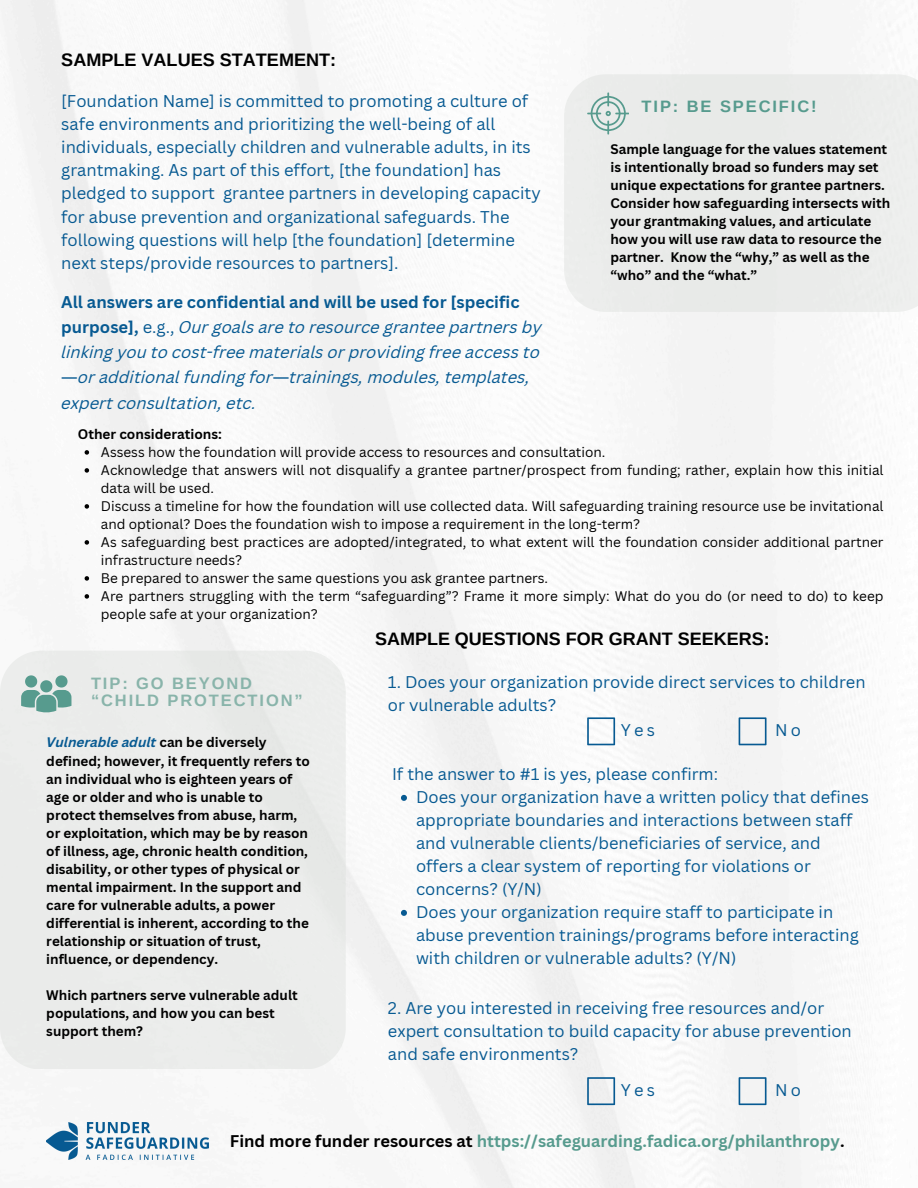
<style>
.page{position:relative;width:918px;height:1188px;background:#fff}
.page>*{position:absolute;margin:0;border:0;box-sizing:border-box;transform-origin:0 0}
.t1{font:700 18px "Arimo";color:#000}
.t2{font:16.5px/23px "Canva Sans";color:#075a92}
.t3{font:italic 16.5px/25.2px "Canva Sans";color:#075a92}
.t4{font:700 16.5px "Canva Sans";color:#579b8e}
.t5{font:700 16.5px/16.8px "Arimo";letter-spacing:.115em;color:#579b8e}
.t6{font:700 13.5px/18.1px "Canva Sans";color:#000}
.t7{font:13.5px/18px "Canva Sans";color:#000}
.s1{font-weight:700;font-style:normal}
.s2{font-style:normal}
.s3{font-family:"Noto Sans Gurmukhi";font-style:normal}
.s4{font-style:italic;color:#075a92}
.s5{color:#000}
</style>
<div class="page">
<img style="left:0;top:0;width:899px;height:1188px">
<div style="left:564px;top:74px;width:354px;height:238px;background:#eaebea"></div>
<svg style="left:587px;top:92px;width:42px;height:43px"></svg>
<svg style="left:401px;top:795px;width:6px;height:6px"></svg>
<svg style="left:401px;top:910px;width:6px;height:6px"></svg>
<svg style="left:587px;top:717px;width:28px;height:28px"></svg>
<svg style="left:739px;top:717px;width:28px;height:28px"></svg>
<svg style="left:587px;top:1077px;width:28px;height:28px"></svg>
<svg style="left:739px;top:1077px;width:28px;height:28px"></svg>
<img style="left:46px;top:1123px;width:162px;height:37px">
<svg style="left:85px;top:450px;width:4px;height:5px"></svg>
<svg style="left:85px;top:468px;width:4px;height:5px"></svg>
<svg style="left:85px;top:504px;width:4px;height:5px"></svg>
<svg style="left:85px;top:540px;width:4px;height:5px"></svg>
<svg style="left:85px;top:576px;width:4px;height:5px"></svg>
<svg style="left:85px;top:594px;width:4px;height:5px"></svg>
<div style="left:0;top:651px;width:346px;height:418px;background:#eaebea"></div>
<svg style="left:21px;top:675px;width:50px;height:38px"></svg>
<p class="t1" style="left:61px;top:49px;width:276px">SAMPLE VALUES STATEMENT:</p>
<p class="t2" style="left:61px;top:89px;width:481px">[Foundation Name] is committed to promoting a culture of safe environments and prioritizing the well-being of all individuals, especially children and vulnerable adults, in its grantmaking. As part of this effort, [the foundation] has pledged to support grantee partners in developing capacity for abuse prevention and organizational safeguards. The following questions will help [the foundation] [determine next steps/provide resources to partners].</p>
<h1 class="t3" style="left:61px;top:291px;width:482px"><span class="s1">All answers are confidential and will be used for [specific purpose],</span> <span class="s2">e.g.,</span> Our goals are to resource grantee partners by linking you to cost-free materials or providing free access to <span class="s3">—</span>or additional funding for<span class="s3">—</span>trainings, modules, templates, expert consultation, etc.</h1>
<p class="t5" style="left:642px;top:98px;width:177px">TIP: BE SPECIFIC!</p>
<h1 class="t6" style="left:610px;top:140px;width:281px">Sample language for the values statement is intentionally broad so funders may set unique expectations for grantee partners.<br>Consider how safeguarding intersects with your grantmaking values, and articulate how you will use raw data to resource the partner. Know the “why,” as well as the “who” and the “what.”</h1>
<h4 class="t6" style="left:78px;top:425px;width:146px">Other considerations:</h4>
<h4 class="t7" style="left:101px;top:443px;width:506px">Assess how the foundation will provide access to resources and consultation.</h4>
<h3 class="t7" style="left:101px;top:461px;width:784px">Acknowledge that answers will not disqualify a grantee partner/prospect from funding; rather, explain how this initial data will be used.</h3>
<h3 class="t7" style="left:101px;top:497px;width:784px">Discuss a timeline for how the foundation will use collected data. Will safeguarding training resource use be invitational and optional? Does the foundation wish to impose a requirement in the long-term?</h3>
<p class="t7" style="left:101px;top:533px;width:784px">As safeguarding best practices are adopted/integrated, to what extent will the foundation consider additional partner infrastructure needs?</p>
<p class="t7" style="left:101px;top:569px;width:449px">Be prepared to answer the same questions you ask grantee partners.</p>
<h3 class="t7" style="left:101px;top:587px;width:784px">Are partners struggling with the term “safeguarding”? Frame it more simply: What do you do (or need to do) to keep people safe at your organization?</h3>
<p class="t5" style="left:91px;top:675px;width:213px">TIP: GO BEYOND “CHILD PROTECTION”</p>
<h3 class="t6" style="left:46px;top:733px;width:265px"><span class="s4">Vulnerable adult</span> can be diversely defined; however, it frequently refers to an individual who is eighteen years of age or older and who is unable to protect themselves from abuse, harm, or exploitation, which may be by reason of illness, age, chronic health condition, disability, or other types of physical or mental impairment. In the support and care for vulnerable adults, a power differential is inherent, according to the relationship or situation of trust, influence, or dependency.</h3>
<p class="t6" style="left:46px;top:986px;width:253px">Which partners serve vulnerable adult populations, and how you can best support them?</p>
<h1 class="t1" style="left:375px;top:628px;width:396px">SAMPLE QUESTIONS FOR GRANT SEEKERS:</h1>
<h3 class="t2" style="left:388px;top:670px;width:479px">1. Does your organization provide direct services to children or vulnerable adults?</h3>
<h4 class="t2" style="left:621px;top:718px;width:35px">Yes</h4>
<p class="t2" style="left:775px;top:719px;width:27px">No</p>
<h3 class="t2" style="left:392px;top:762px;width:328px">If the answer to #1 is yes, please confirm:</h3>
<p class="t2" style="left:416px;top:785px;width:454px">Does your organization have a written policy that defines appropriate boundaries and interactions between staff and vulnerable clients/beneficiaries of service, and offers a clear system of reporting for violations or concerns? (Y/N)</p>
<h1 class="t2" style="left:416px;top:901px;width:444px">Does your organization require staff to participate in abuse prevention trainings/programs before interacting with children or vulnerable adults? (Y/N)</h1>
<h4 class="t2" style="left:388px;top:996px;width:465px">2. Are you interested in receiving free resources and/or expert consultation to build capacity for abuse prevention and safe environments?</h4>
<p class="t2" style="left:621px;top:1078px;width:35px">Yes</p>
<p class="t2" style="left:775px;top:1078px;width:27px">No</p>
<h3 class="t4" style="left:230px;top:1129px;width:616px"><span class="s5">Find more funder resources at</span> https://safeguarding.fadica.org/philanthropy<span class="s5">.</span></h3>
</div>
